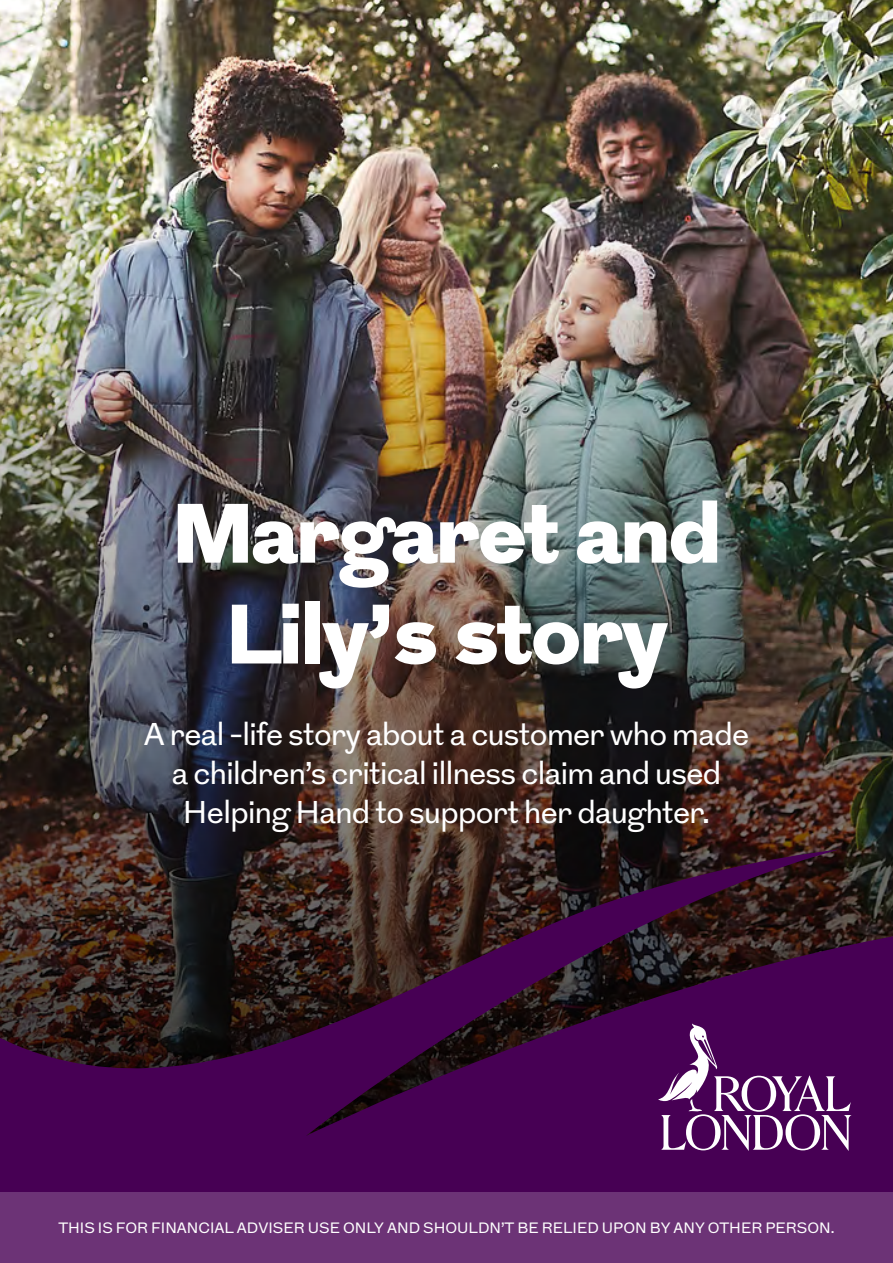
<style>
.page{position:relative;width:893px;height:1263px;background:#fff}
.page>*{position:absolute;margin:0;border:0;box-sizing:border-box;transform-origin:0 0}
.t1{font:900 84px/100.8px "Grot";color:#fff;text-align:center}
.t2{font:31.5px/39px "Grot";letter-spacing:-.02em;color:#fff;text-align:center}
.t3{font:15px "Grot";color:#fff}
</style>
<div class="page">
<img style="left:0;top:0;width:893px;height:171px">
<img style="left:0;top:171px;width:893px;height:678px">
<svg style="left:0;top:849px;width:893px;height:343px;background:#3b1138"></svg>
<svg style="left:658px;top:1023px;width:194px;height:128px;background:#6a3074"></svg>
<div style="left:0;top:1192px;width:893px;height:71px;background:#6c3376"></div>
<p class="t1" style="left:173px;top:487px;width:549px">Margaret and<br>Lily’s story</p>
<p class="t2" style="left:144px;top:716px;width:607px">A real -life story about a customer who made a children’s critical illness claim and used<br>Helping Hand to support her daughter.</p>
<p class="t3" style="left:58px;top:1218px;width:778px">THIS IS FOR FINANCIAL ADVISER USE ONLY AND SHOULDN’T BE RELIED UPON BY ANY OTHER PERSON.</p>
</div>
